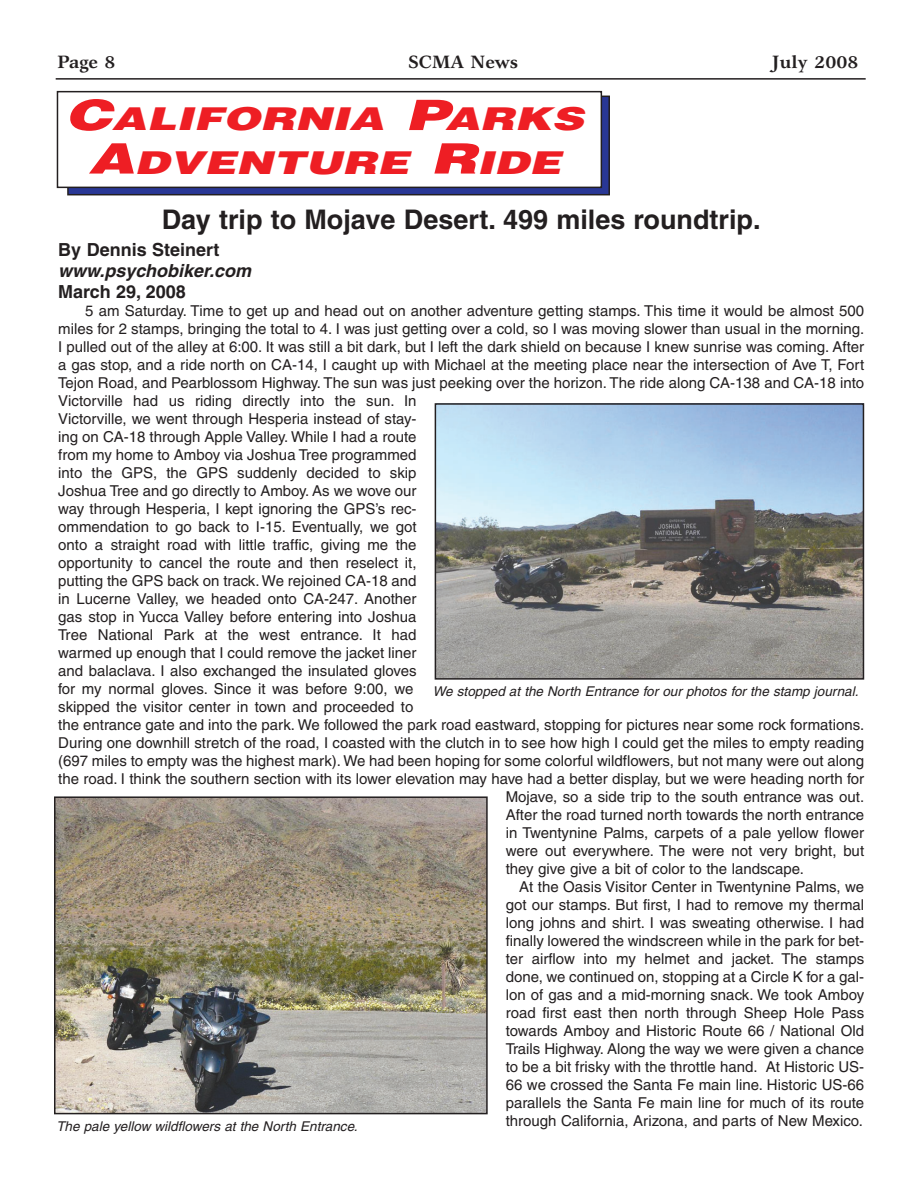
<style>
.page{position:relative;width:918px;height:1188px;background:#fff}
.page>*{position:absolute;margin:0;border:0;box-sizing:border-box;transform-origin:0 0}
.t1{font:italic 900 31.5px/43.5px "Helvetica";color:#ee1e24;text-align:center;scale:1.41 1}
.t2{font:700 27px "Helvetica";color:#231f20}
.t3{font:700 18px "Helvetica";color:#231f20}
.t4{font:700 18px "Garth Graphic";color:#231f20}
.t5{font:italic 700 18px "Helvetica";color:#231f20}
.t6{font:15px "Helvetica";color:#231f20}
.t7{font:italic 13.5px "Helvetica";color:#231f20}
.s1{font-size:42px}
</style>
<div class="page">
<hr style="left:56px;top:78px;width:810px;height:2px;background:#231f20">
<div style="left:68px;top:96px;width:541px;height:99px;background:#293795"></div>
<div style="left:67px;top:96px;width:543px;height:99px;border:1px solid #231f20"></div>
<div style="left:57px;top:92px;width:544px;height:95px;background:#fff"></div>
<div style="left:57px;top:91px;width:545px;height:97px;border:1px solid #231f20"></div>
<img style="left:438px;top:406px;width:423px;height:271px">
<div style="left:435px;top:403px;width:429px;height:277px;border:2px solid #231f20"></div>
<img style="left:57px;top:799px;width:428px;height:312px">
<div style="left:54px;top:796px;width:434px;height:318px;border:2px solid #231f20"></div>
<p class="t4" style="left:57px;top:55px;width:60px">Page 8</p>
<p class="t4" style="left:408px;top:55px;width:111px">SCMA News</p>
<p class="t4" style="left:772px;top:55px;width:88px">July 2008</p>
<h1 class="t1" style="left:66px;top:100px;width:374px"><span class="s1">C</span>ALIFORNIA <span class="s1">P</span>ARKS<br><span class="s1">A</span>DVENTURE <span class="s1">R</span>IDE</h1>
<h2 class="t2" style="left:162px;top:209px;width:600px">Day trip to Mojave Desert. 499 miles roundtrip.</h2>
<p class="t3" style="left:58px;top:243px;width:163px">By Dennis Steinert</p>
<p class="t5" style="left:58px;top:264px;width:198px">www.psychobiker.com</p>
<p class="t3" style="left:58px;top:285px;width:129px">March 29, 2008</p>
<p class="t6" style="left:85px;top:305px;width:781px">5 am Saturday. Time to get up and head out on another adventure getting stamps. This time it would be almost 500</p>
<p class="t6" style="left:58px;top:323px;width:808px">miles for 2 stamps, bringing the total to 4. I was just getting over a cold, so I was moving slower than usual in the morning.</p>
<p class="t6" style="left:58px;top:341px;width:807px">I pulled out of the alley at 6:00. It was still a bit dark, but I left the dark shield on because I knew sunrise was coming. After</p>
<p class="t6" style="left:58px;top:359px;width:807px">a gas stop, and a ride north on CA-14, I caught up with Michael at the meeting place near the intersection of Ave T, Fort</p>
<p class="t6" style="left:58px;top:377px;width:808px">Tejon Road, and Pearblossom Highway. The sun was just peeking over the horizon. The ride along CA-138 and CA-18 into</p>
<p class="t6" style="left:58px;top:395px;width:360px">Victorville had us riding directly into the sun. In</p>
<p class="t6" style="left:58px;top:413px;width:360px">Victorville, we went through Hesperia instead of stay-</p>
<p class="t6" style="left:58px;top:431px;width:360px">ing on CA-18 through Apple Valley. While I had a route</p>
<p class="t6" style="left:58px;top:449px;width:360px">from my home to Amboy via Joshua Tree programmed</p>
<p class="t6" style="left:58px;top:467px;width:360px">into the GPS, the GPS suddenly decided to skip</p>
<p class="t6" style="left:58px;top:485px;width:360px">Joshua Tree and go directly to Amboy. As we wove our</p>
<p class="t6" style="left:58px;top:503px;width:360px">way through Hesperia, I kept ignoring the GPS’s rec-</p>
<p class="t6" style="left:58px;top:521px;width:360px">ommendation to go back to I-15. Eventually, we got</p>
<p class="t6" style="left:58px;top:539px;width:360px">onto a straight road with little traffic, giving me the</p>
<p class="t6" style="left:58px;top:557px;width:360px">opportunity to cancel the route and then reselect it,</p>
<p class="t6" style="left:58px;top:575px;width:360px">putting the GPS back on track. We rejoined CA-18 and</p>
<p class="t6" style="left:58px;top:593px;width:360px">in Lucerne Valley, we headed onto CA-247. Another</p>
<p class="t6" style="left:58px;top:611px;width:360px">gas stop in Yucca Valley before entering into Joshua</p>
<p class="t6" style="left:58px;top:629px;width:360px">Tree National Park at the west entrance. It had</p>
<p class="t6" style="left:58px;top:647px;width:360px">warmed up enough that I could remove the jacket liner</p>
<p class="t6" style="left:58px;top:665px;width:360px">and balaclava. I also exchanged the insulated gloves</p>
<p class="t6" style="left:58px;top:683px;width:357px">for my normal gloves. Since it was before 9:00, we</p>
<p class="t6" style="left:58px;top:701px;width:357px">skipped the visitor center in town and proceeded to</p>
<p class="t6" style="left:58px;top:719px;width:807px">the entrance gate and into the park. We followed the park road eastward, stopping for pictures near some rock formations.</p>
<p class="t6" style="left:58px;top:737px;width:808px">During one downhill stretch of the road, I coasted with the clutch in to see how high I could get the miles to empty reading</p>
<p class="t6" style="left:58px;top:755px;width:807px">(697 miles to empty was the highest mark). We had been hoping for some colorful wildflowers, but not many were out along</p>
<p class="t6" style="left:58px;top:773px;width:807px">the road. I think the southern section with its lower elevation may have had a better display, but we were heading north for</p>
<p class="t6" style="left:506px;top:791px;width:360px">Mojave, so a side trip to the south entrance was out.</p>
<p class="t6" style="left:506px;top:809px;width:360px">After the road turned north towards the north entrance</p>
<p class="t6" style="left:506px;top:827px;width:360px">in Twentynine Palms, carpets of a pale yellow flower</p>
<p class="t6" style="left:506px;top:845px;width:360px">were out everywhere. The were not very bright, but</p>
<p class="t6" style="left:506px;top:863px;width:300px">they give give a bit of color to the landscape.</p>
<p class="t6" style="left:519px;top:881px;width:346px">At the Oasis Visitor Center in Twentynine Palms, we</p>
<p class="t6" style="left:506px;top:899px;width:360px">got our stamps. But first, I had to remove my thermal</p>
<p class="t6" style="left:506px;top:917px;width:360px">long johns and shirt. I was sweating otherwise. I had</p>
<p class="t6" style="left:506px;top:935px;width:360px">finally lowered the windscreen while in the park for bet-</p>
<p class="t6" style="left:506px;top:953px;width:360px">ter airflow into my helmet and jacket. The stamps</p>
<p class="t6" style="left:506px;top:971px;width:360px">done, we continued on, stopping at a Circle K for a gal-</p>
<p class="t6" style="left:506px;top:989px;width:360px">lon of gas and a mid-morning snack. We took Amboy</p>
<p class="t6" style="left:506px;top:1007px;width:360px">road first east then north through Sheep Hole Pass</p>
<p class="t6" style="left:506px;top:1025px;width:360px">towards Amboy and Historic Route 66 / National Old</p>
<p class="t6" style="left:506px;top:1043px;width:360px">Trails Highway. Along the way we were given a chance</p>
<p class="t6" style="left:506px;top:1061px;width:360px">to be a bit frisky with the throttle hand. At Historic US-</p>
<p class="t6" style="left:506px;top:1079px;width:360px">66 we crossed the Santa Fe main line. Historic US-66</p>
<p class="t6" style="left:506px;top:1097px;width:360px">parallels the Santa Fe main line for much of its route</p>
<p class="t6" style="left:506px;top:1115px;width:359px">through California, Arizona, and parts of New Mexico.</p>
<p class="t7" style="left:433px;top:686px;width:430px">We stopped at the North Entrance for our photos for the stamp journal.</p>
<p class="t7" style="left:56px;top:1121px;width:305px">The pale yellow wildflowers at the North Entrance.</p>
</div>
